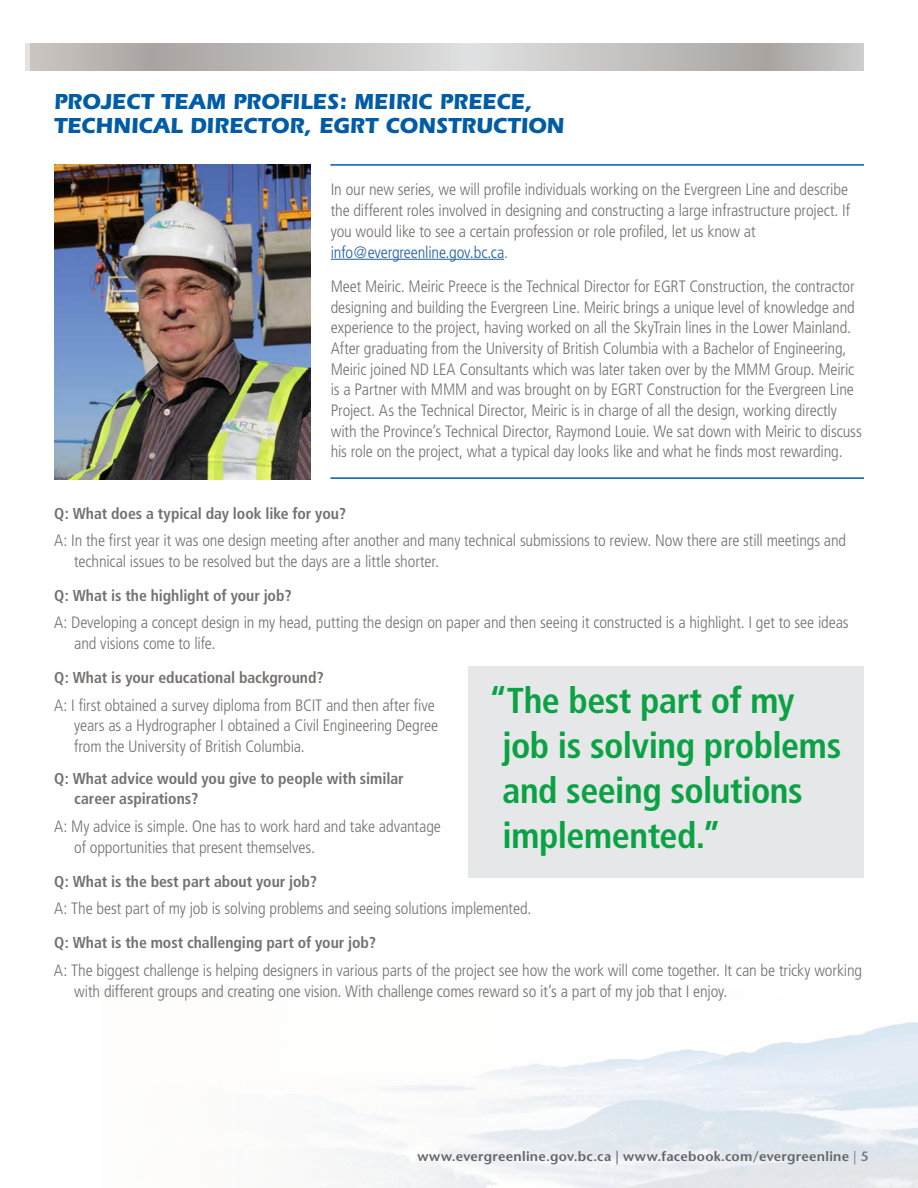
<style>
.page{position:relative;width:918px;height:1188px;background:#fff}
.page>*{position:absolute;margin:0;border:0;box-sizing:border-box;transform-origin:0 0}
.t1{font:700 condensed 36px/45px "Frutiger";letter-spacing:-.015em;color:#0aa245}
.t2{font:700 22.5px/24px "Itc Eras";color:#005ca5;scale:.95 1}
.t3{font:300 condensed 16.5px/20.7px "Frutiger";letter-spacing:-.01em;color:#74716f}
.t4{font:700 condensed 15.75px/20.7px "Frutiger";letter-spacing:-.005em;color:#74716f}
.t5{font:600 13.5px "Stone Sans";letter-spacing:.02em;color:#636466}
.s1{color:#215e9e}
.s2{font-weight:400;color:#77787b}
.s3{color:#77787b}
</style>
<div class="page">
<svg style="left:101px;top:988px;width:817px;height:200px"></svg>
<hr style="left:331px;top:259px;width:173px;height:1px;background:#215e9e">
<svg style="left:26px;top:43px;width:838px;height:27px;background:#c1bebc"></svg>
<img style="left:54px;top:164px;width:256px;height:316px">
<hr style="left:330px;top:164px;width:534px;height:2px;background:#005ca5">
<hr style="left:330px;top:477px;width:534px;height:2px;background:#005ca5">
<div style="left:469px;top:666px;width:395px;height:212px;background:#e6e7e8"></div>
<h2 class="t2" style="left:54px;top:90px;width:539px">PROJECT TEAM PROFILES: MEIRIC PREECE,<br>TECHNICAL DIRECTOR, EGRT CONSTRUCTION</h2>
<p class="t3" style="left:331px;top:180px;width:521px">In our new series, we will profile individuals working on the Evergreen Line and describe the different roles involved in designing and constructing a large infrastructure project. If you would like to see a certain profession or role profiled, let us know at <span class="s1">info@evergreenline.gov.bc.ca</span>.</p>
<p class="t3" style="left:331px;top:276px;width:533px">Meet Meiric. Meiric Preece is the Technical Director for EGRT Construction, the contractor designing and building the Evergreen Line. Meiric brings a unique level of knowledge and experience to the project, having worked on all the SkyTrain lines in the Lower Mainland.<br>After graduating from the University of British Columbia with a Bachelor of Engineering, Meiric joined ND LEA Consultants which was later taken over by the MMM Group. Meiric is a Partner with MMM and was brought on by EGRT Construction for the Evergreen Line Project. As the Technical Director, Meiric is in charge of all the design, working directly with the Province’s Technical Director, Raymond Louie. We sat down with Meiric to discuss his role on the project, what a typical day looks like and what he finds most rewarding.</p>
<p class="t4" style="left:54px;top:503px;width:294px">Q: What does a typical day look like for you?</p>
<p class="t3" style="left:74px;top:530px;width:774px;text-indent:-20px">A: In the first year it was one design meeting after another and many technical submissions to review. Now there are still meetings and technical issues to be resolved but the days are a little shorter.</p>
<p class="t4" style="left:54px;top:585px;width:239px">Q: What is the highlight of your job?</p>
<p class="t3" style="left:74px;top:613px;width:776px;text-indent:-20px">A: Developing a concept design in my head, putting the design on paper and then seeing it constructed is a highlight. I get to see ideas and visions come to life.</p>
<p class="t4" style="left:54px;top:668px;width:271px">Q: What is your educational background?</p>
<p class="t3" style="left:74px;top:695px;width:365px;text-indent:-20px">A: I first obtained a survey diploma from BCIT and then after five years as a Hydrographer I obtained a Civil Engineering Degree from the University of British Columbia.</p>
<p class="t4" style="left:74px;top:768px;width:331px;text-indent:-20px">Q: What advice would you give to people with similar career aspirations?</p>
<p class="t3" style="left:74px;top:816px;width:368px;text-indent:-20px">A: My advice is simple. One has to work hard and take advantage of opportunities that present themselves.</p>
<p class="t4" style="left:54px;top:871px;width:265px">Q: What is the best part about your job?</p>
<p class="t3" style="left:54px;top:898px;width:479px">A: The best part of my job is solving problems and seeing solutions implemented.</p>
<p class="t4" style="left:54px;top:933px;width:324px">Q: What is the most challenging part of your job?</p>
<p class="t3" style="left:74px;top:960px;width:790px;text-indent:-20px">A: The biggest challenge is helping designers in various parts of the project see how the work will come together. It can be tricky working with different groups and creating one vision. With challenge comes reward so it’s a part of my job that I enjoy.</p>
<h1 class="t1" style="left:502px;top:678px;width:340px;text-indent:-14px">“The best part of my job is solving problems and seeing solutions implemented.”</h1>
<p class="t5" style="left:417px;top:1148px;width:452px">www.evergreenline.gov.bc.ca | www.facebook.com/evergreenline <span class="s2">|</span> <span class="s3">5</span></p>
</div>
